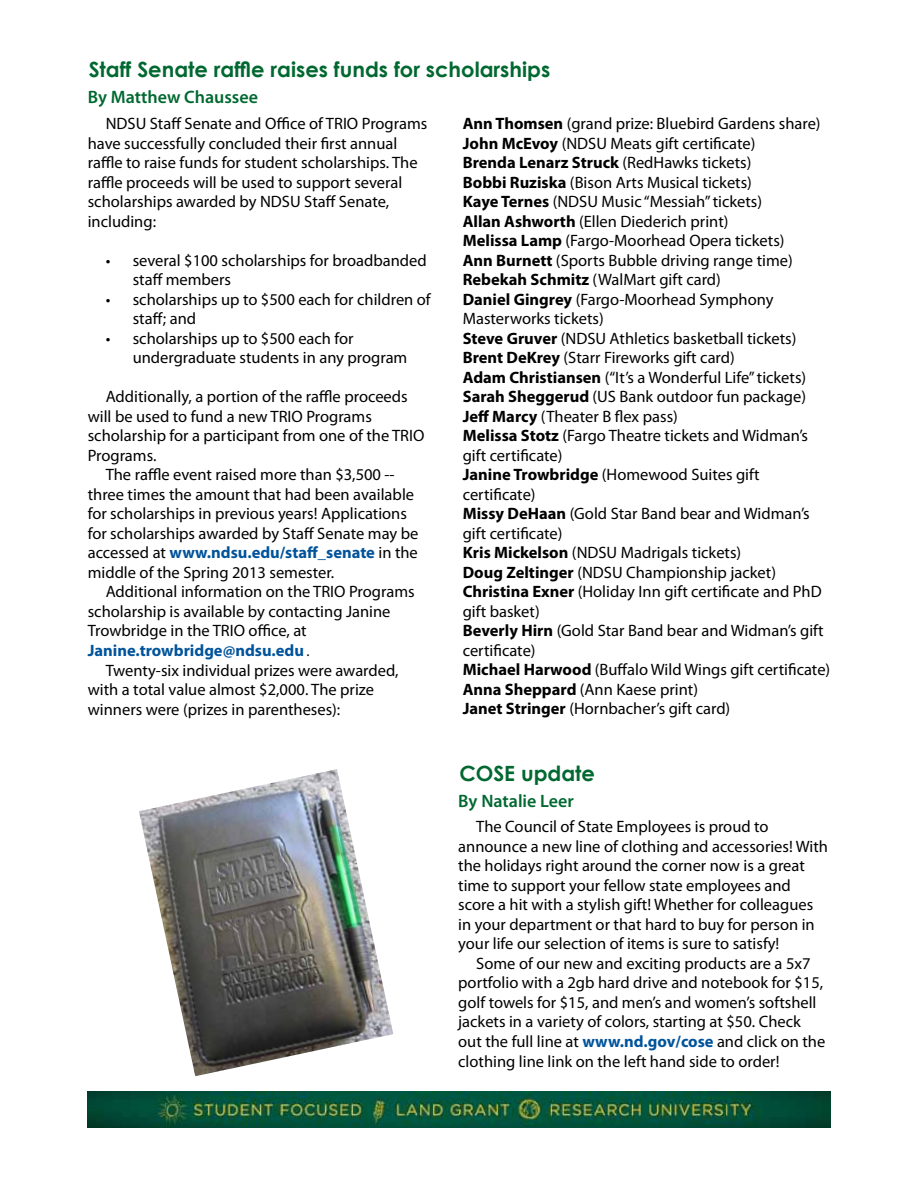
<style>
.page{position:relative;width:918px;height:1188px;background:#fff}
.page>*{position:absolute;margin:0;border:0;box-sizing:border-box;transform-origin:0 0}
.t1{font:700 21px "Century Gothic";color:#006830}
.t2{font:600 18px "Myriad Pro";color:#006830}
.t3{font:16.5px/19.5px "Myriad Pro";color:#000}
.t4{font:700 16.5px "Myriad Pro";color:#00539b}
.s1{font-weight:400;color:#000}
.s2{font-weight:400;font-stretch:condensed;color:#000}
.s3{font-weight:700}
.s4{font-weight:700;color:#00539b}
</style>
<div class="page">
<img style="left:88px;top:1091px;width:742px;height:36px">
<img style="left:139px;top:769px;width:254px;height:307px">
<p class="t1" style="left:89px;top:53px;width:463px">Staff Senate raffle raises funds for scholarships</p>
<p class="t3" style="left:88px;top:114px;width:341px;text-indent:18px">NDSU Staff Senate and Office of TRIO Programs have successfully concluded their first annual raffle to raise funds for student scholarships. The raffle proceeds will be used to support several scholarships awarded by NDSU Staff Senate, including:</p>
<p class="t3" style="left:133px;top:250px;width:296px;text-indent:-27px">• several $100 scholarships for broadbanded staff members</p>
<p class="t3" style="left:133px;top:289px;width:300px;text-indent:-27px">• scholarships up to $500 each for children of staff; and</p>
<p class="t3" style="left:133px;top:328px;width:276px;text-indent:-27px">• scholarships up to $500 each for undergraduate students in any program</p>
<p class="t3" style="left:106px;top:387px;width:303px">Additionally, a portion of the raffle proceeds</p>
<p class="t3" style="left:88px;top:406px;width:286px">will be used to fund a new TRIO Programs</p>
<p class="t3" style="left:88px;top:426px;width:338px">scholarship for a participant from one of the TRIO</p>
<p class="t3" style="left:88px;top:445px;width:70px">Programs.</p>
<p class="t3" style="left:106px;top:465px;width:290px">The raffle event raised more than $3,500 --</p>
<p class="t3" style="left:88px;top:484px;width:328px">three times the amount that had been available</p>
<p class="t3" style="left:88px;top:504px;width:321px">for scholarships in previous years! Applications</p>
<p class="t3" style="left:88px;top:523px;width:332px">for scholarships awarded by Staff Senate may be</p>
<p class="t4" style="left:88px;top:542px;width:332px"><span class="s1">accessed at</span> www.ndsu.edu/staff_senate <span class="s1">in the</span></p>
<p class="t3" style="left:88px;top:562px;width:248px">middle of the Spring 2013 semester.</p>
<p class="t3" style="left:106px;top:582px;width:310px">Additional information on the TRIO Programs</p>
<p class="t3" style="left:88px;top:601px;width:304px">scholarship is available by contacting Janine</p>
<p class="t3" style="left:88px;top:621px;width:221px">Trowbridge in the TRIO office, at</p>
<p class="t4" style="left:88px;top:640px;width:224px">Janine.trowbridge@ndsu.edu <span class="s2">.</span></p>
<p class="t3" style="left:106px;top:660px;width:294px">Twenty-six individual prizes were awarded,</p>
<p class="t3" style="left:88px;top:680px;width:288px">with a total value almost $2,000. The prize</p>
<p class="t3" style="left:88px;top:699px;width:254px">winners were (prizes in parentheses):</p>
<p class="t2" style="left:88px;top:86px;width:172px">By Matthew Chaussee</p>
<p class="t3" style="left:463px;top:114px;width:369px"><span class="s3">Ann Thomsen</span> (grand prize: Bluebird Gardens share)<br><span class="s3">John McEvoy</span> (NDSU Meats gift certificate)<br><span class="s3">Brenda Lenarz Struck</span> (RedHawks tickets)<br><span class="s3">Bobbi Ruziska</span> (Bison Arts Musical tickets)<br><span class="s3">Kaye Ternes</span> (NDSU Music “Messiah” tickets)<br><span class="s3">Allan Ashworth</span> (Ellen Diederich print)<br><span class="s3">Melissa Lamp</span> (Fargo-Moorhead Opera tickets)<br><span class="s3">Ann Burnett</span> (Sports Bubble driving range time)<br><span class="s3">Rebekah Schmitz</span> (WalMart gift card)<br><span class="s3">Daniel Gingrey</span> (Fargo-Moorhead Symphony Masterworks tickets)<br><span class="s3">Steve Gruver</span> (NDSU Athletics basketball tickets)<br><span class="s3">Brent DeKrey</span> (Starr Fireworks gift card)<br><span class="s3">Adam Christiansen</span> (“It’s a Wonderful Life” tickets)<br><span class="s3">Sarah Sheggerud</span> (US Bank outdoor fun package)<br><span class="s3">Jeff Marcy</span> (Theater B flex pass)<br><span class="s3">Melissa Stotz</span> (Fargo Theatre tickets and Widman’s gift certificate)<br><span class="s3">Janine Trowbridge</span> (Homewood Suites gift certificate)<br><span class="s3">Missy DeHaan</span> (Gold Star Band bear and Widman’s gift certificate)<br><span class="s3">Kris Mickelson</span> (NDSU Madrigals tickets)<br><span class="s3">Doug Zeltinger</span> (NDSU Championship jacket)<br><span class="s3">Christina Exner</span> (Holiday Inn gift certificate and PhD gift basket)<br><span class="s3">Beverly Hirn</span> (Gold Star Band bear and Widman’s gift certificate)<br><span class="s3">Michael Harwood</span> (Buffalo Wild Wings gift certificate)<br><span class="s3">Anna Sheppard</span> (Ann Kaese print)<br><span class="s3">Janet Stringer</span> (Hornbacher’s gift card)</p>
<p class="t1" style="left:459px;top:757px;width:137px">COSE update</p>
<p class="t3" style="left:458px;top:817px;width:371px;text-indent:18px">The Council of State Employees is proud to announce a new line of clothing and accessories! With the holidays right around the corner now is a great time to support your fellow state employees and score a hit with a stylish gift! Whether for colleagues in your department or that hard to buy for person in your life our selection of items is sure to satisfy!</p>
<p class="t3" style="left:458px;top:953px;width:369px;text-indent:18px">Some of our new and exciting products are a 5x7 portfolio with a 2gb hard drive and notebook for $15, golf towels for $15, and men’s and women’s softshell jackets in a variety of colors, starting at $50. Check out the full line at <span class="s4">www.nd.gov/cose</span> and click on the clothing line link on the left hand side to order!</p>
<p class="t2" style="left:458px;top:790px;width:117px">By Natalie Leer</p>
</div>
